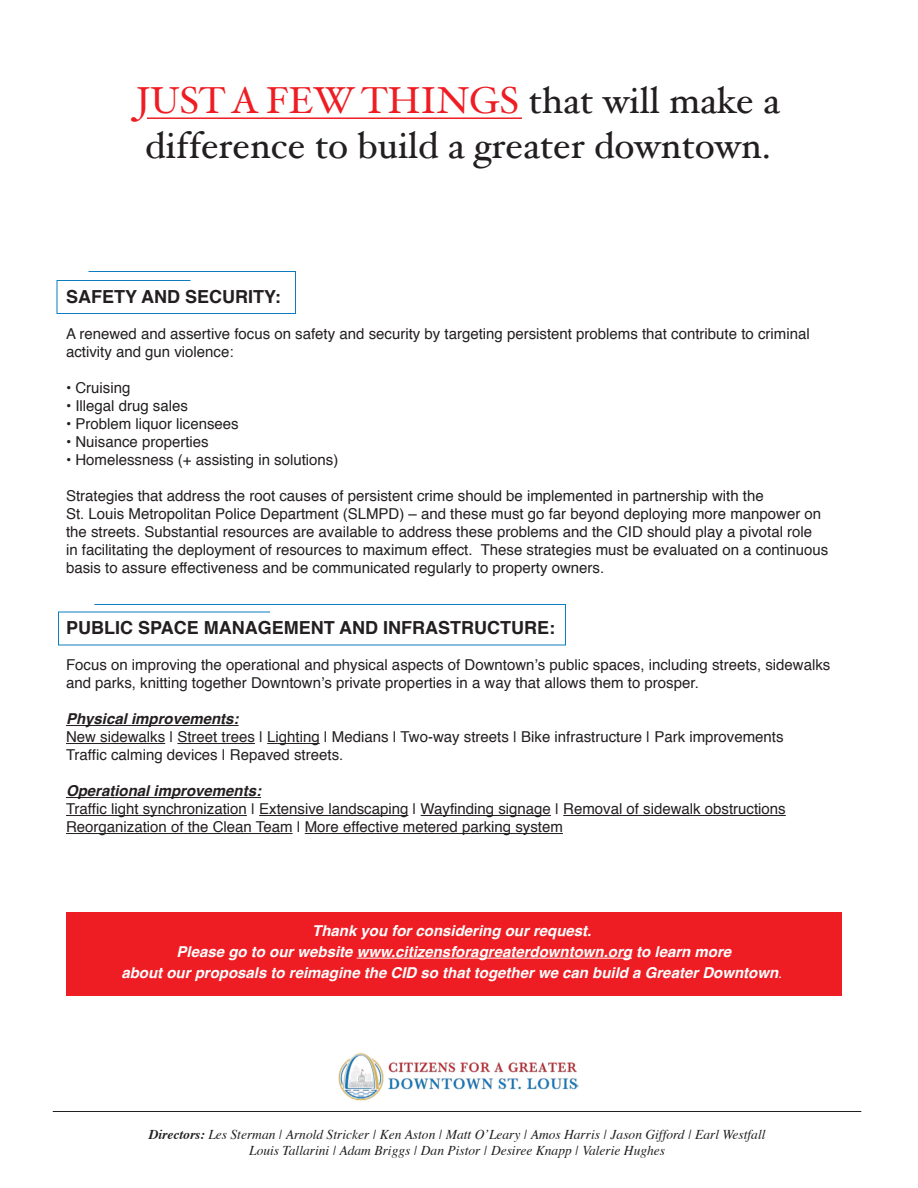
<style>
.page{position:relative;width:918px;height:1188px;background:#fff}
.page>*{position:absolute;margin:0;border:0;box-sizing:border-box;transform-origin:0 0}
.t1{font:37.5px/45.2px "Hoefler Text";color:#231f20}
.t2{font:700 18px "Helvetica";color:#231f20}
.t3{font:15px/18px "Helvetica";color:#231f20}
.t4{font:italic 700 15px/21px "Helvetica";color:#fff;text-align:center}
.t5{font:italic 700 15px "Helvetica";color:#231f20}
.t6{font:italic 13.5px/16.2px "Times";color:#231f20;text-align:center}
.s1{color:#ee1d23}
.s2{font-weight:400;font-style:normal}
.s3{font-weight:700}
</style>
<div class="page">
<div style="left:66px;top:912px;width:776px;height:84px;background:#ee1d23"></div>
<hr style="left:66px;top:725px;width:173px;height:1px;background:#231f20">
<hr style="left:66px;top:743px;width:99px;height:1px;background:#231f20">
<hr style="left:177px;top:743px;width:78px;height:1px;background:#231f20">
<hr style="left:267px;top:743px;width:53px;height:1px;background:#231f20">
<hr style="left:66px;top:797px;width:195px;height:1px;background:#231f20">
<hr style="left:66px;top:815px;width:181px;height:1px;background:#231f20">
<hr style="left:259px;top:815px;width:149px;height:1px;background:#231f20">
<hr style="left:421px;top:815px;width:130px;height:1px;background:#231f20">
<hr style="left:563px;top:815px;width:223px;height:1px;background:#231f20">
<hr style="left:66px;top:833px;width:227px;height:1px;background:#231f20">
<hr style="left:305px;top:833px;width:258px;height:1px;background:#231f20">
<svg style="left:56px;top:271px;width:240px;height:43px"></svg>
<svg style="left:58px;top:604px;width:508px;height:42px"></svg>
<hr style="left:357px;top:958px;width:275px;height:1px;background:#fff">
<hr style="left:147px;top:117px;width:375px;height:2px;background:#ee1d23">
<img style="left:338px;top:1053px;width:241px;height:48px">
<hr style="left:53px;top:1111px;width:808px;height:1px;background:#231f20">
<h1 class="t1" style="left:136px;top:77px;width:645px"><span class="s1">JUST A FEW THINGS</span> that will make a difference to build a greater downtown.</h1>
<p class="t2" style="left:66px;top:282px;width:216px">SAFETY AND SECURITY:</p>
<p class="t3" style="left:66px;top:325px;width:745px">A renewed and assertive focus on safety and security by targeting persistent problems that contribute to criminal activity and gun violence:</p>
<p class="t3" style="left:66px;top:379px;width:66px">• Cruising</p>
<p class="t3" style="left:66px;top:397px;width:123px">• Illegal drug sales</p>
<p class="t3" style="left:66px;top:415px;width:174px">• Problem liquor licensees</p>
<p class="t3" style="left:66px;top:433px;width:144px">• Nuisance properties</p>
<p class="t3" style="left:66px;top:451px;width:274px">• Homelessness (+ assisting in solutions)</p>
<p class="t3" style="left:66px;top:487px;width:764px">Strategies that address the root causes of persistent crime should be implemented in partnership with the<br>St. Louis Metropolitan Police Department (SLMPD) – and these must go far beyond deploying more manpower on the streets. Substantial resources are available to address these problems and the CID should play a pivotal role<br>in facilitating the deployment of resources to maximum effect. These strategies must be evaluated on a continuous basis to assure effectiveness and be communicated regularly to property owners.</p>
<p class="t2" style="left:66px;top:614px;width:490px">PUBLIC SPACE MANAGEMENT AND INFRASTRUCTURE:</p>
<p class="t3" style="left:66px;top:657px;width:766px">Focus on improving the operational and physical aspects of Downtown’s public spaces, including streets, sidewalks and parks, knitting together Downtown’s private properties in a way that allows them to prosper.</p>
<p class="t5" style="left:66px;top:707px;width:174px">Physical improvements:</p>
<p class="t3" style="left:66px;top:729px;width:719px">New sidewalks | Street trees | Lighting | Medians | Two-way streets | Bike infrastructure | Park improvements<br>Traffic calming devices | Repaved streets.</p>
<p class="t5" style="left:66px;top:779px;width:197px">Operational improvements:</p>
<p class="t3" style="left:66px;top:801px;width:721px">Traffic light synchronization | Extensive landscaping | Wayfinding signage | Removal of sidewalk obstructions<br>Reorganization of the Clean Team | More effective metered parking system</p>
<p class="t4" style="left:121px;top:920px;width:662px">Thank you for considering our request.<br>Please go to our website www.citizensforagreaterdowntown.org to learn more<br>about our proposals to reimagine the CID so that together we can build a Greater Downtown<span class="s2">.</span></p>
<p class="t6" style="left:149px;top:1126px;width:618px"><span class="s3">Directors:</span> Les Sterman | Arnold Stricker | Ken Aston | Matt O’Leary | Amos Harris | Jason Gifford | Earl Westfall<br>Louis Tallarini | Adam Briggs | Dan Pistor | Desiree Knapp | Valerie Hughes</p>
</div>
